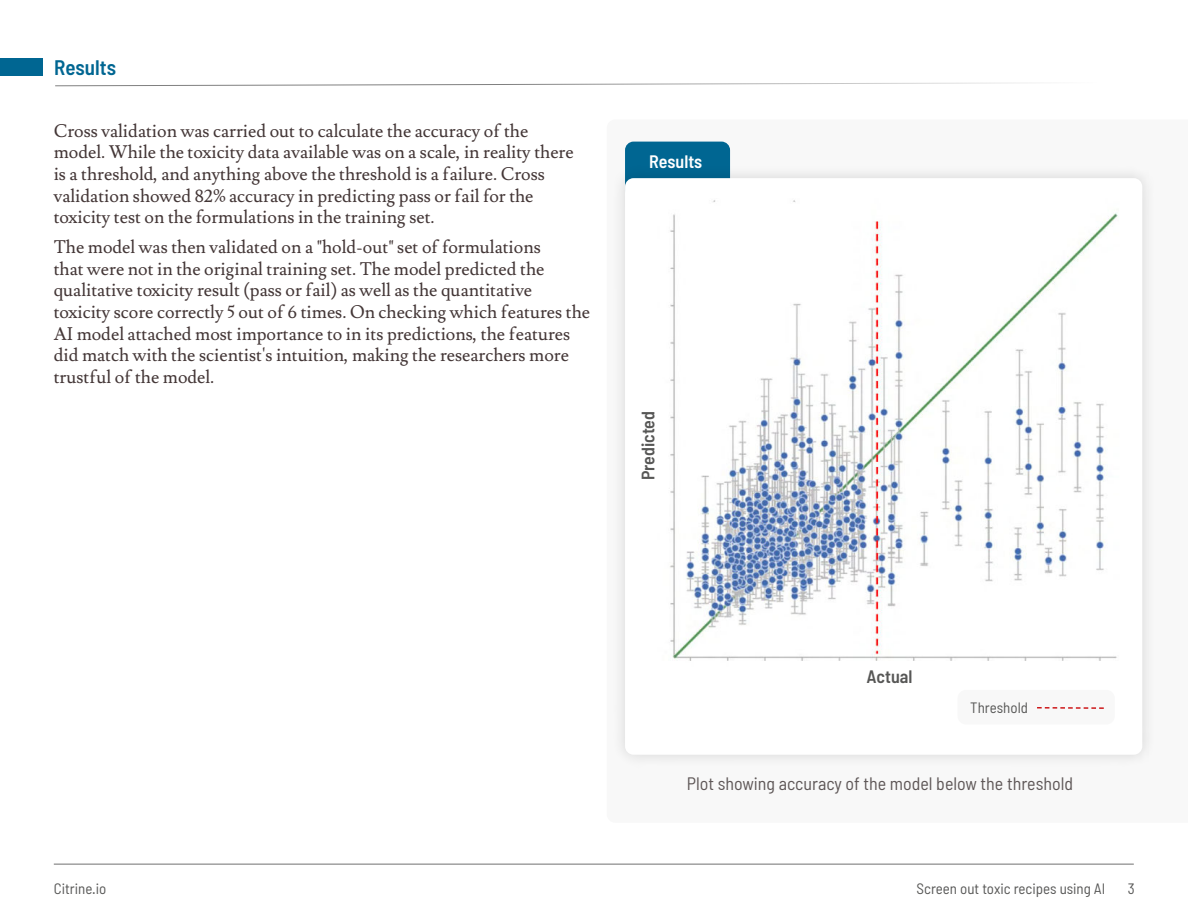
<style>
.page{position:relative;width:1188px;height:918px;background:#fff}
.page>*{position:absolute;margin:0;border:0;box-sizing:border-box;transform-origin:0 0}
.t1{font:600 semi-condensed 21px "Barlow";color:#006692}
.t2{font:18px/21.6px "Lusitana";color:#433636}
.t3{font:semi-condensed 18px "Barlow";color:#5e5757}
.t4{font:600 semi-condensed 18px "Barlow";color:#575756}
.t5{font:600 semi-condensed 18px "Barlow";color:#fff}
.t6{font:semi-condensed 15px "Barlow";color:#575756}
</style>
<div class="page">
<hr style="left:54px;top:864px;width:1080px;height:1px;background:#707070">
<div style="left:625px;top:142px;width:105px;height:56px;background:#006692;border-radius:9px"></div>
<div style="left:611px;top:164px;width:546px;height:605px;background:#f2f2f2"></div>
<div style="left:625px;top:178px;width:517px;height:577px;background:#fff;border-radius:9px"></div>
<svg style="left:55px;top:82px;width:953px;height:4px"></svg>
<div style="left:0;top:58px;width:43px;height:17px;background:#006692"></div>
<img style="left:670px;top:200px;width:448px;height:461px">
<div style="left:958px;top:690px;width:157px;height:35px;background:#f8f8f8;border-radius:9px"></div>
<svg style="left:1037px;top:707px;width:67px;height:2px"></svg>
<p class="t1" style="left:54px;top:60px;width:63px">Results</p>
<p class="t2" style="left:54px;top:121px;width:522px">Cross validation was carried out to calculate the accuracy of the model. While the toxicity data available was on a scale, in reality there is a threshold, and anything above the threshold is a failure. Cross validation showed 82% accuracy in predicting pass or fail for the toxicity test on the formulations in the training set.</p>
<p class="t2" style="left:54px;top:238px;width:538px">The model was then validated on a "hold-out" set of formulations<br>that were not in the original training set. The model predicted the qualitative toxicity result (pass or fail) as well as the quantitative toxicity score correctly 5 out of 6 times. On checking which features the AI model attached most importance to in its predictions, the features did match with the scientist's intuition, making the researchers more trustful of the model.</p>
<p class="t5" style="left:649px;top:155px;width:55px">Results</p>
<p class="t4" style="left:642px;top:480px;width:71px;rotate:-90deg">Predicted</p>
<p class="t4" style="left:867px;top:670px;width:47px">Actual</p>
<p class="t6" style="left:970px;top:702px;width:59px">Threshold</p>
<p class="t3" style="left:687px;top:777px;width:388px">Plot showing accuracy of the model below the threshold</p>
<p class="t6" style="left:54px;top:883px;width:54px">Citrine.io</p>
<p class="t6" style="left:917px;top:882px;width:190px">Screen out toxic recipes using AI</p>
<p class="t6" style="left:1128px;top:882px;width:8px">3</p>
</div>
